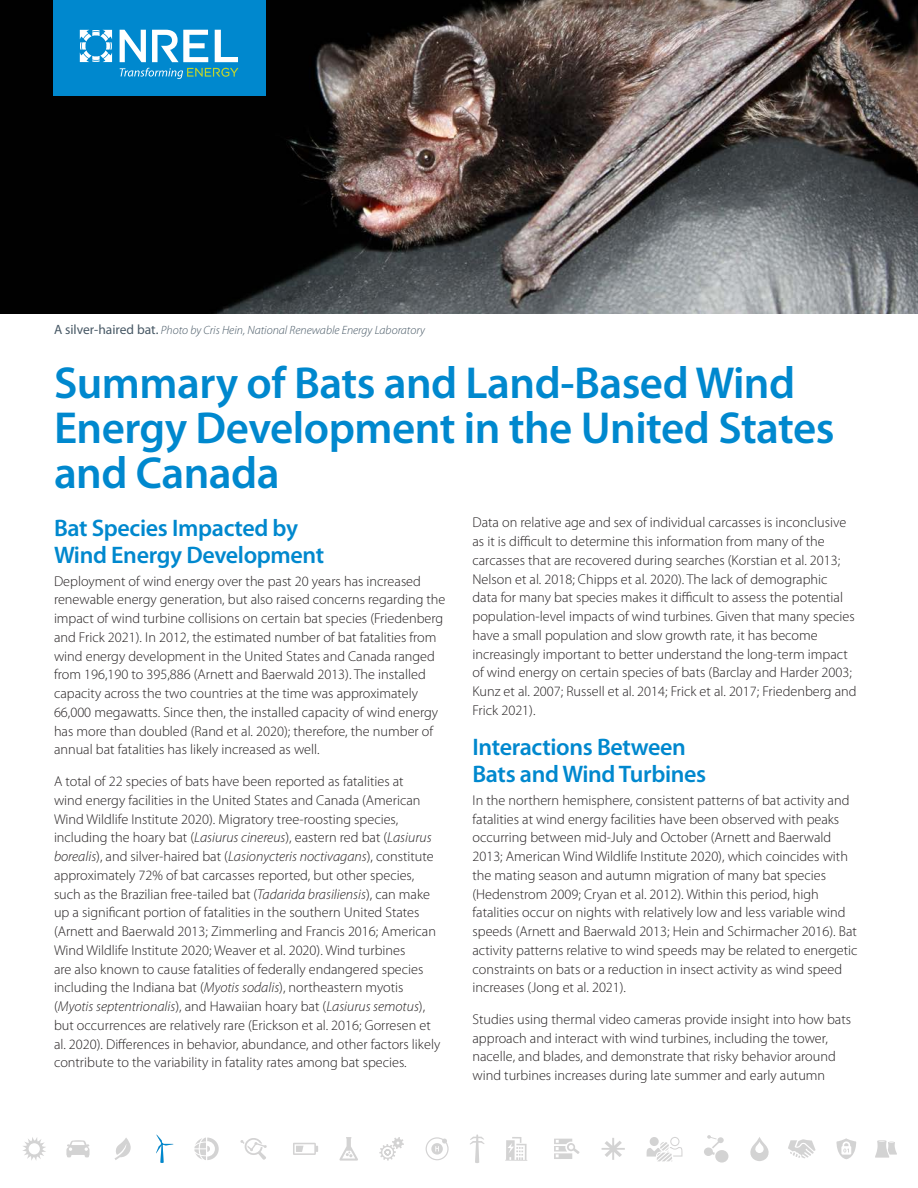
<style>
.page{position:relative;width:918px;height:1188px;background:#fff}
.page>*{position:absolute;margin:0;border:0;box-sizing:border-box;transform-origin:0 0}
.t1{font:600 45px/45px "Myriad Pro";letter-spacing:-.01em;color:#0088ce}
.Heading_2{font:600 24px/27px "Myriad Pro";letter-spacing:-.015em;color:#0088ce}
.Body_10_5pt{font:300 14.25px/18.8px "Myriad Pro";color:#231f20}
.Image_Caption{font:italic 300 12px "Myriad Pro";color:#475865}
.s1{font-weight:400;font-style:normal;font-size:13.5px}
.s2{font-style:italic}
</style>
<div class="page">
<img style="left:0;top:0;width:918px;height:314px">
<div style="left:53px;top:0;width:213px;height:95px;background:#0088ce"></div>
<svg style="left:80px;top:30px;width:32px;height:32px"></svg>
<svg style="left:120px;top:30px;width:26px;height:32px"></svg>
<svg style="left:152px;top:30px;width:56px;height:32px"></svg>
<svg style="left:215px;top:30px;width:23px;height:32px"></svg>
<svg style="left:120px;top:68px;width:118px;height:11px"></svg>
<svg style="left:23px;top:1137px;width:23px;height:23px"></svg>
<svg style="left:379px;top:1137px;width:25px;height:24px"></svg>
<svg style="left:114px;top:1138px;width:17px;height:22px"></svg>
<svg style="left:66px;top:1140px;width:24px;height:17px"></svg>
<svg style="left:602px;top:1138px;width:23px;height:22px"></svg>
<svg style="left:554px;top:1139px;width:26px;height:20px"></svg>
<svg style="left:426px;top:1137px;width:23px;height:23px"></svg>
<svg style="left:339px;top:1137px;width:19px;height:24px"></svg>
<svg style="left:750px;top:1137px;width:19px;height:24px"></svg>
<svg style="left:470px;top:1135px;width:15px;height:28px"></svg>
<svg style="left:704px;top:1135px;width:24px;height:28px"></svg>
<svg style="left:194px;top:1138px;width:25px;height:22px"></svg>
<svg style="left:788px;top:1139px;width:28px;height:19px"></svg>
<svg style="left:240px;top:1138px;width:27px;height:22px"></svg>
<svg style="left:505px;top:1137px;width:22px;height:24px"></svg>
<svg style="left:836px;top:1138px;width:20px;height:21px"></svg>
<svg style="left:875px;top:1140px;width:22px;height:18px"></svg>
<svg style="left:293px;top:1143px;width:25px;height:12px"></svg>
<svg style="left:646px;top:1137px;width:36px;height:24px"></svg>
<svg style="left:156px;top:1135px;width:17px;height:28px"></svg>
<p class="Image_Caption" style="left:54px;top:324px;width:372px"><span class="s1">A silver-haired bat.</span> Photo by Cris Hein, National Renewable Energy Laboratory</p>
<p class="t1" style="left:54px;top:361px;width:782px">Summary of Bats and Land-Based Wind<br>Energy Development in the United States and Canada</p>
<p class="Heading_2" style="left:54px;top:514px;width:272px">Bat Species Impacted by<br>Wind Energy Development</p>
<p class="Body_10_5pt" style="left:54px;top:572px;width:393px">Deployment of wind energy over the past 20 years has increased renewable energy generation, but also raised concerns regarding the impact of wind turbine collisions on certain bat species (Friedenberg and Frick 2021). In 2012, the estimated number of bat fatalities from wind energy development in the United States and Canada ranged from 196,190 to 395,886 (Arnett and Baerwald 2013). The installed capacity across the two countries at the time was approximately 66,000 megawatts. Since then, the installed capacity of wind energy has more than doubled (Rand et al. 2020); therefore, the number of annual bat fatalities has likely increased as well.</p>
<p class="Body_10_5pt" style="left:54px;top:772px;width:388px">A total of 22 species of bats have been reported as fatalities at<br>wind energy facilities in the United States and Canada (American Wind Wildlife Institute 2020). Migratory tree-roosting species, including the hoary bat (<span class="s2">Lasiurus cinereus</span>), eastern red bat (<span class="s2">Lasiurus borealis</span>), and silver-haired bat (<span class="s2">Lasionycteris noctivagans</span>), constitute approximately 72% of bat carcasses reported, but other species, such as the Brazilian free-tailed bat (<span class="s2">Tadarida brasiliensis</span>), can make up a significant portion of fatalities in the southern United States (Arnett and Baerwald 2013; Zimmerling and Francis 2016; American Wind Wildlife Institute 2020; Weaver et al. 2020). Wind turbines<br>are also known to cause fatalities of federally endangered species including the Indiana bat (<span class="s2">Myotis sodalis</span>), northeastern myotis (<span class="s2">Myotis septentrionalis</span>), and Hawaiian hoary bat (<span class="s2">Lasiurus semotus</span>), but occurrences are relatively rare (Erickson et al. 2016; Gorresen et al. 2020). Differences in behavior, abundance, and other factors likely contribute to the variability in fatality rates among bat species.</p>
<p class="Body_10_5pt" style="left:472px;top:513px;width:386px">Data on relative age and sex of individual carcasses is inconclusive as it is difficult to determine this information from many of the carcasses that are recovered during searches (Korstian et al. 2013; Nelson et al. 2018; Chipps et al. 2020). The lack of demographic<br>data for many bat species makes it difficult to assess the potential population-level impacts of wind turbines. Given that many species have a small population and slow growth rate, it has become increasingly important to better understand the long-term impact of wind energy on certain species of bats (Barclay and Harder 2003; Kunz et al. 2007; Russell et al. 2014; Frick et al. 2017; Friedenberg and Frick 2021).</p>
<p class="Heading_2" style="left:472px;top:734px;width:235px">Interactions Between<br>Bats and Wind Turbines</p>
<p class="Body_10_5pt" style="left:472px;top:791px;width:387px">In the northern hemisphere, consistent patterns of bat activity and fatalities at wind energy facilities have been observed with peaks occurring between mid-July and October (Arnett and Baerwald 2013; American Wind Wildlife Institute 2020), which coincides with the mating season and autumn migration of many bat species (Hedenstrom 2009; Cryan et al. 2012). Within this period, high fatalities occur on nights with relatively low and less variable wind speeds (Arnett and Baerwald 2013; Hein and Schirmacher 2016). Bat activity patterns relative to wind speeds may be related to energetic constraints on bats or a reduction in insect activity as wind speed increases (Jong et al. 2021).</p>
<p class="Body_10_5pt" style="left:472px;top:1010px;width:380px">Studies using thermal video cameras provide insight into how bats approach and interact with wind turbines, including the tower, nacelle, and blades, and demonstrate that risky behavior around wind turbines increases during late summer and early autumn</p>
</div>
